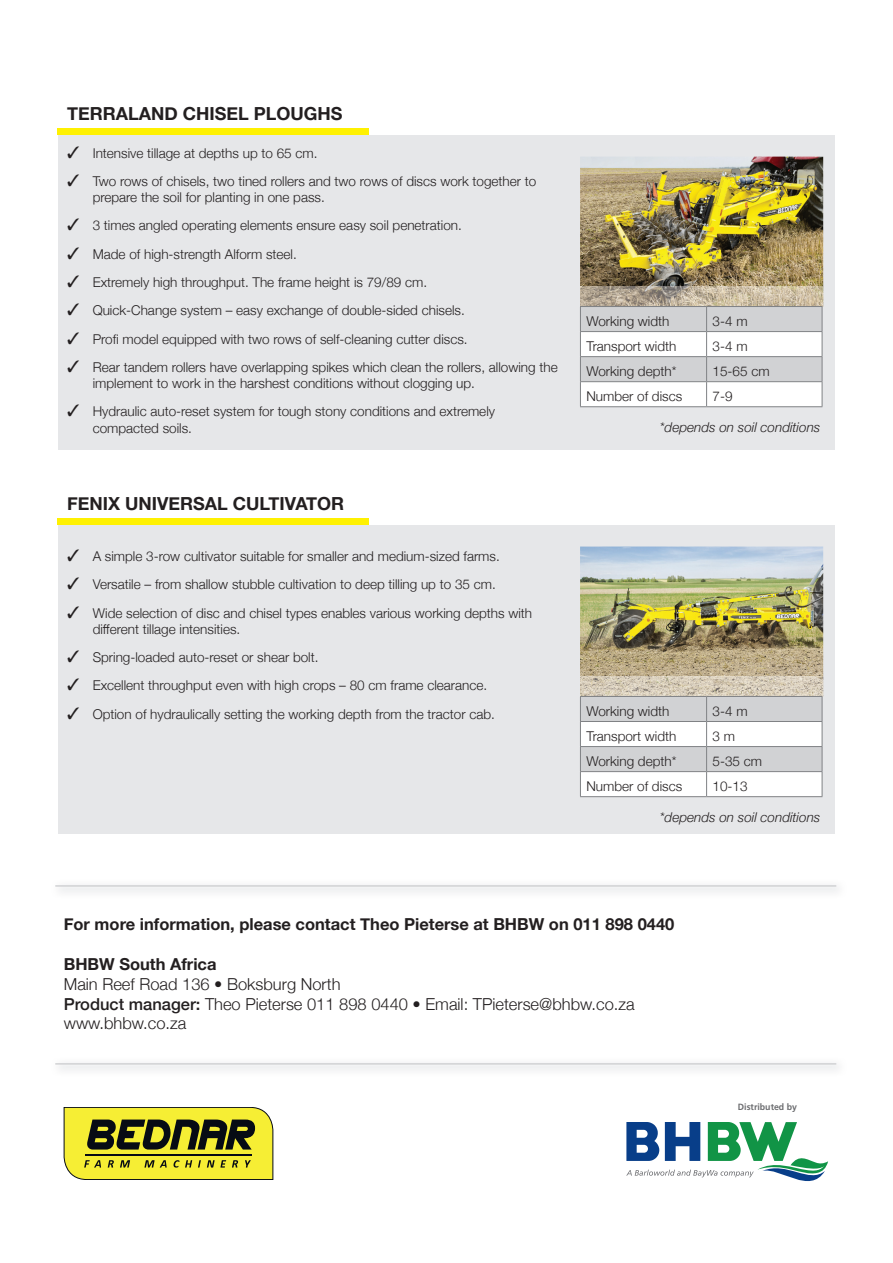
<style>
.page{position:relative;width:893px;height:1263px;background:#fff}
.page>*{position:absolute;margin:0;border:0;box-sizing:border-box;transform-origin:0 0}
.t1{font:700 18px "Helvetica Neue";color:#231f20}
.t2{font:300 16.5px/19.8px "Helvetica Neue";color:#231f20}
.t3{font:700 16.5px "Helvetica Neue";color:#231f20}
.t4{font:300 13.5px/16.2px "Helvetica Neue";color:#231f20}
.t5{font:italic 300 13.5px "Helvetica Neue";color:#231f20}
.t6{font:700 9px "Frutiger LT Std";color:#6c6d70}
.s1{font-weight:500}
</style>
<div class="page">
<svg style="left:64px;top:1107px;width:209px;height:72px;background:#b2ae2d"></svg>
<div style="left:58px;top:135px;width:776px;height:315px;background:#e6e7e9"></div>
<div style="left:58px;top:525px;width:776px;height:308px;background:#e6e7e9"></div>
<img style="left:580px;top:157px;width:243px;height:129px">
<img style="left:580px;top:546px;width:243px;height:130px">
<img style="left:580px;top:286px;width:243px;height:20px">
<img style="left:580px;top:676px;width:243px;height:20px">
<div style="left:57px;top:128px;width:311px;height:7px;background:#fff101"></div>
<div style="left:57px;top:518px;width:311px;height:7px;background:#fff101"></div>
<svg style="left:580px;top:306px;width:243px;height:101px;background:#e1e2e3"></svg>
<hr style="left:580px;top:406px;width:127px;height:1px;background:#808285">
<hr style="left:707px;top:406px;width:115px;height:1px;background:#808285">
<svg style="left:580px;top:696px;width:243px;height:101px;background:#e1e2e3"></svg>
<hr style="left:580px;top:796px;width:127px;height:1px;background:#808285">
<hr style="left:707px;top:796px;width:115px;height:1px;background:#808285">
<svg style="left:626px;top:1122px;width:202px;height:60px"></svg>
<hr style="left:55px;top:885px;width:781px;height:2px;background:#d1d2d4">
<hr style="left:55px;top:1063px;width:781px;height:1px;background:#d1d2d4">
<h1 class="t1" style="left:67px;top:99px;width:277px">TERRALAND CHISEL PLOUGHS</h1>
<p class="t4" style="left:67px;top:144px;width:252px">✓ Intensive tillage at depths up to 65 cm.</p>
<p class="t4" style="left:93px;top:172px;width:445px;text-indent:-26px">✓ Two rows of chisels, two tined rollers and two rows of discs work together to prepare the soil for planting in one pass.</p>
<p class="t4" style="left:67px;top:216px;width:396px">✓ 3 times angled operating elements ensure easy soil penetration.</p>
<p class="t4" style="left:67px;top:245px;width:231px">✓ Made of high-strength Alform steel.</p>
<p class="t4" style="left:67px;top:273px;width:361px">✓ Extremely high throughput. The frame height is 79/89 cm.</p>
<p class="t4" style="left:67px;top:301px;width:399px">✓ Quick-Change system – easy exchange of double-sided chisels.</p>
<p class="t4" style="left:67px;top:330px;width:402px">✓ Profi model equipped with two rows of self-cleaning cutter discs.</p>
<p class="t4" style="left:93px;top:358px;width:466px;text-indent:-26px">✓ Rear tandem rollers have overlapping spikes which clean the rollers, allowing the implement to work in the harshest conditions without clogging up.</p>
<p class="t4" style="left:93px;top:402px;width:404px;text-indent:-26px">✓ Hydraulic auto-reset system for tough stony conditions and extremely compacted soils.</p>
<h1 class="t1" style="left:67px;top:489px;width:278px">FENIX UNIVERSAL CULTIVATOR</h1>
<p class="t4" style="left:67px;top:547px;width:434px">✓ A simple 3-row cultivator suitable for smaller and medium-sized farms.</p>
<p class="t4" style="left:67px;top:575px;width:430px">✓ Versatile – from shallow stubble cultivation to deep tilling up to 35 cm.</p>
<p class="t4" style="left:93px;top:604px;width:441px;text-indent:-26px">✓ Wide selection of disc and chisel types enables various working depths with different tillage intensities.</p>
<p class="t4" style="left:67px;top:648px;width:253px">✓ Spring-loaded auto-reset or shear bolt.</p>
<p class="t4" style="left:67px;top:676px;width:421px">✓ Excellent throughput even with high crops – 80 cm frame clearance.</p>
<p class="t4" style="left:67px;top:705px;width:429px">✓ Option of hydraulically setting the working depth from the tractor cab.</p>
<p class="t4" style="left:586px;top:312px;width:85px">Working width</p>
<p class="t4" style="left:713px;top:312px;width:37px">3-4 m</p>
<p class="t4" style="left:586px;top:337px;width:92px">Transport width</p>
<p class="t4" style="left:713px;top:337px;width:37px">3-4 m</p>
<p class="t4" style="left:586px;top:362px;width:92px">Working depth*</p>
<p class="t4" style="left:713px;top:362px;width:59px">15-65 cm</p>
<p class="t4" style="left:586px;top:387px;width:97px">Number of discs</p>
<p class="t4" style="left:713px;top:387px;width:22px">7-9</p>
<p class="t5" style="left:660px;top:416px;width:162px">*depends on soil conditions</p>
<p class="t4" style="left:586px;top:702px;width:85px">Working width</p>
<p class="t4" style="left:713px;top:702px;width:37px">3-4 m</p>
<p class="t4" style="left:586px;top:727px;width:92px">Transport width</p>
<p class="t4" style="left:713px;top:727px;width:24px">3 m</p>
<p class="t4" style="left:586px;top:752px;width:92px">Working depth*</p>
<p class="t4" style="left:713px;top:752px;width:51px">5-35 cm</p>
<p class="t4" style="left:586px;top:777px;width:97px">Number of discs</p>
<p class="t4" style="left:713px;top:777px;width:37px">10-13</p>
<p class="t5" style="left:660px;top:806px;width:162px">*depends on soil conditions</p>
<p class="t3" style="left:64px;top:911px;width:612px">For more information, please contact Theo Pieterse at BHBW on 011 898 0440</p>
<p class="t3" style="left:64px;top:951px;width:154px">BHBW South Africa</p>
<p class="t2" style="left:64px;top:973px;width:572px">Main Reef Road 136 • Boksburg North<br><span class="s1">Product manager:</span> Theo Pieterse 011 898 0440 • Email: TPieterse@bhbw.co.za www.bhbw.co.za</p>
<p class="t6" style="left:738px;top:1101px;width:61px">Distributed by</p>
</div>
